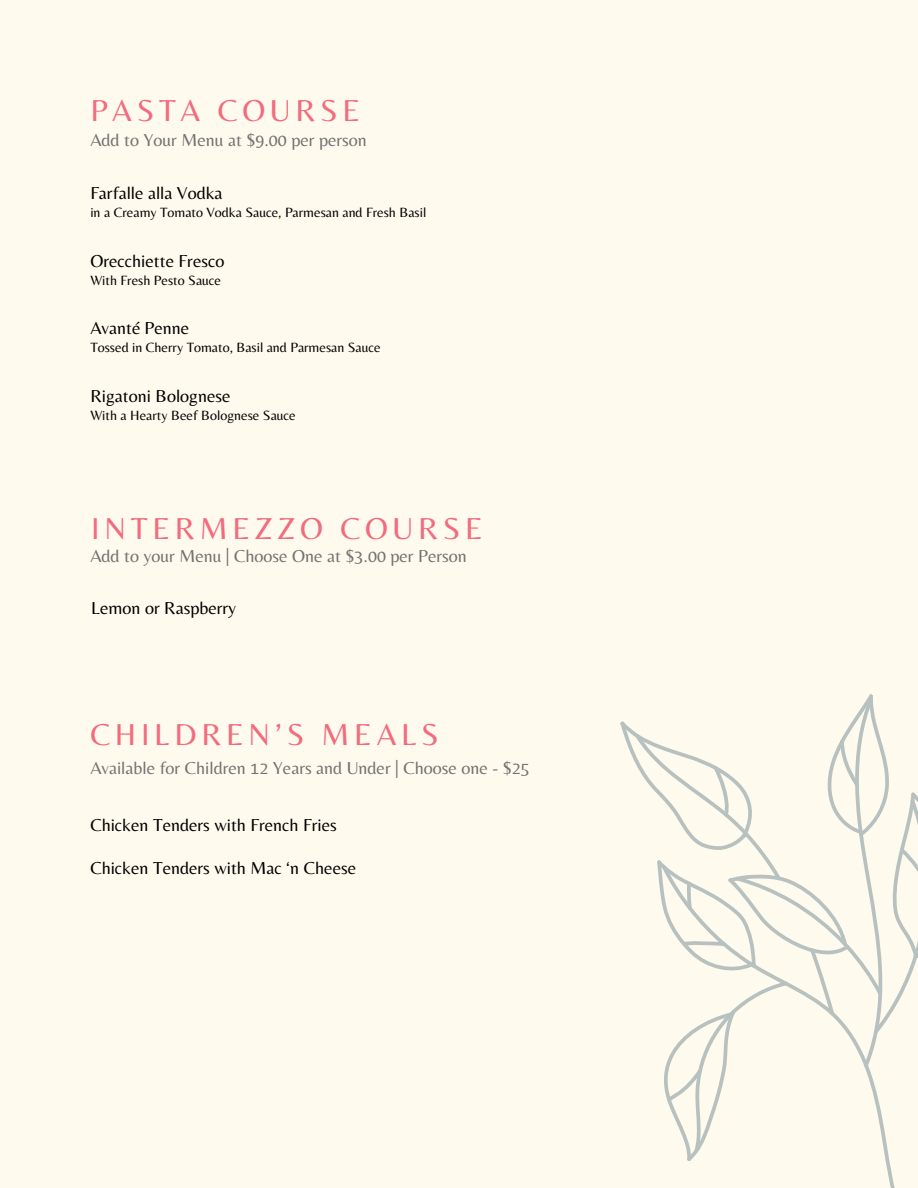
<style>
.page{position:relative;width:918px;height:1188px;background:#fffaee}
.page>*{position:absolute;margin:0;border:0;box-sizing:border-box;transform-origin:0 0}
.t1{font:31.5px "Belleza";letter-spacing:.15em;color:#f26b7e}
.t2{font:18px "Belleza";color:#000}
.t3{font:18px "Belleza";color:#727272}
.t4{font:13.95px "Belleza";color:#000}
</style>
<div class="page">
<svg style="left:620px;top:694px;width:298px;height:467px"></svg>
<h1 class="t1" style="left:90px;top:92px;width:271px">PASTA COURSE</h1>
<p class="t3" style="left:90px;top:129px;width:278px">Add to Your Menu at $9.00 per person</p>
<p class="t2" style="left:90px;top:183px;width:134px">Farfalle alla Vodka</p>
<p class="t4" style="left:90px;top:204px;width:337px">in a Creamy Tomato Vodka Sauce, Parmesan and Fresh Basil</p>
<p class="t2" style="left:90px;top:250px;width:136px">Orecchiette Fresco</p>
<p class="t4" style="left:90px;top:272px;width:132px">With Fresh Pesto Sauce</p>
<p class="t2" style="left:90px;top:318px;width:100px">Avanté Penne</p>
<p class="t4" style="left:90px;top:339px;width:292px">Tossed in Cherry Tomato, Basil and Parmesan Sauce</p>
<p class="t2" style="left:90px;top:385px;width:142px">Rigatoni Bolognese</p>
<p class="t4" style="left:90px;top:407px;width:207px">With a Hearty Beef Bolognese Sauce</p>
<h1 class="t1" style="left:91px;top:509px;width:393px">INTERMEZZO COURSE</h1>
<p class="t3" style="left:90px;top:546px;width:378px">Add to your Menu | Choose One at $3.00 per Person</p>
<p class="t2" style="left:91px;top:597px;width:146px">Lemon or Raspberry</p>
<h1 class="t1" style="left:90px;top:716px;width:350px">CHILDREN’S MEALS</h1>
<p class="t3" style="left:90px;top:757px;width:441px">Available for Children 12 Years and Under | Choose one - $25</p>
<p class="t2" style="left:90px;top:814px;width:248px">Chicken Tenders with French Fries</p>
<p class="t2" style="left:90px;top:857px;width:267px">Chicken Tenders with Mac ‘n Cheese</p>
</div>
